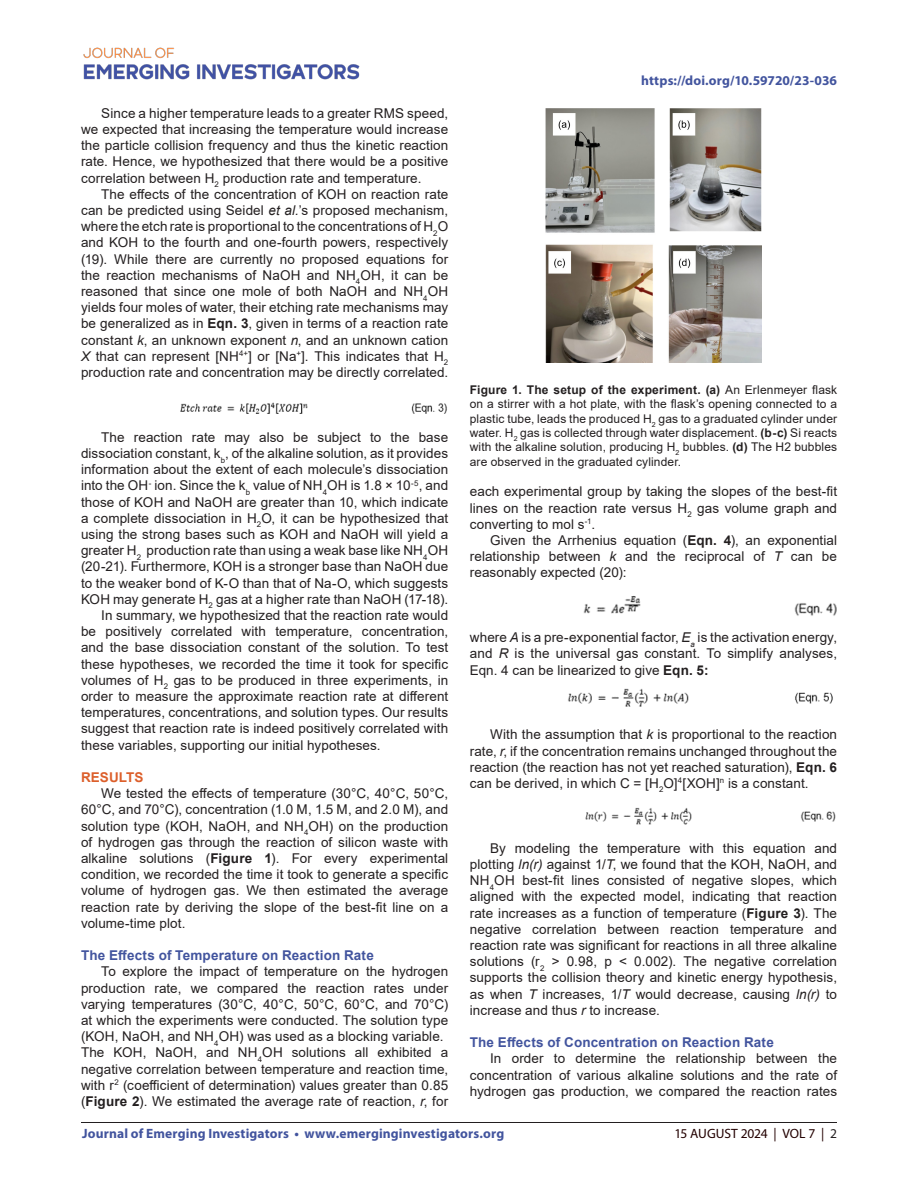
<style>
.page{position:relative;width:918px;height:1188px;background:#fff}
.page>*{position:absolute;margin:0;border:0;box-sizing:border-box;transform-origin:0 0}
.t1{font:13.5px/16.2px "Arial";letter-spacing:.005em;color:#231f20;text-align:justify}
.t2{font:700 13.5px "Myriad Pro";letter-spacing:.01em;color:#42549e}
.t3{font:700 13.5px "Arial";letter-spacing:.015em;color:#42549e}
.t4{font:13.5px "Myriad Pro";letter-spacing:-.005em;color:#230000}
.t5{font:700 13.5px "Arial";letter-spacing:.005em;color:#dc5f2b}
.t6{font:12px/14.4px "Arial";letter-spacing:.01em;color:#231f20;text-align:justify}
.s1{font-style:italic}
.s2{font-weight:700}
.s3{color:#231f20}
</style>
<div class="page">
<hr style="left:81px;top:1122px;width:756px;height:1px;background:#231f20">
<img style="left:83px;top:47px;width:277px;height:33px">
<img style="left:546px;top:108px;width:215px;height:254px">
<img style="left:180px;top:402px;width:267px;height:12px">
<img style="left:583px;top:596px;width:254px;height:20px">
<img style="left:568px;top:688px;width:265px;height:19px">
<img style="left:585px;top:807px;width:251px;height:18px">
<p class="t1" style="left:81px;top:105px;width:369px;text-indent:20px">Since a higher temperature leads to a greater RMS speed, we expected that increasing the temperature would increase the particle collision frequency and thus the kinetic reaction rate. Hence, we hypothesized that there would be a positive correlation between H<sub>2</sub> production rate and temperature.</p>
<p class="t1" style="left:81px;top:186px;width:369px;text-indent:20px">The effects of the concentration of KOH on reaction rate can be predicted using Seidel <span class="s1">et al.</span>’s proposed mechanism, where the etch rate is proportional to the concentrations of H<sub>2</sub>O and KOH to the fourth and one-fourth powers, respectively (19). While there are currently no proposed equations for the reaction mechanisms of NaOH and NH<sub>4</sub>OH, it can be reasoned that since one mole of both NaOH and NH<sub>4</sub>OH yields four moles of water, their etching rate mechanisms may be generalized as in <span class="s2">Eqn. 3</span>, given in terms of a reaction rate constant <span class="s1">k</span>, an unknown exponent <span class="s1">n</span>, and an unknown cation <span class="s1">X</span> that can represent [NH<sup>4+</sup>] or [Na<sup>+</sup>]. This indicates that H<sub>2 </sub>production rate and concentration may be directly correlated.</p>
<p class="t1" style="left:81px;top:429px;width:369px;text-indent:20px">The reaction rate may also be subject to the base dissociation constant, k<sub>b</sub>, of the alkaline solution, as it provides information about the extent of each molecule’s dissociation into the OH<sup>-</sup> ion. Since the k<sub>b</sub> value of NH<sub>4</sub>OH is 1.8 × 10<sup>-5</sup>, and those of KOH and NaOH are greater than 10, which indicate a complete dissociation in H<sub>2</sub>O, it can be hypothesized that using the strong bases such as KOH and NaOH will yield a greater H<sub>2</sub> production rate than using a weak base like NH<sub>4</sub>OH (20-21). Furthermore, KOH is a stronger base than NaOH due to the weaker bond of K-O than that of Na-O, which suggests KOH may generate H<sub>2</sub> gas at a higher rate than NaOH (17-18).</p>
<p class="t1" style="left:81px;top:607px;width:369px;text-indent:20px">In summary, we hypothesized that the reaction rate would be positively correlated with temperature, concentration, and the base dissociation constant of the solution. To test these hypotheses, we recorded the time it took for specific volumes of H<sub>2</sub> gas to be produced in three experiments, in order to measure the approximate reaction rate at different temperatures, concentrations, and solution types. Our results suggest that reaction rate is indeed positively correlated with these variables, supporting our initial hypotheses.</p>
<p class="t5" style="left:81px;top:768px;width:64px">RESULTS</p>
<p class="t1" style="left:81px;top:785px;width:369px;text-indent:20px">We tested the effects of temperature (30°C, 40°C, 50°C, 60°C, and 70°C), concentration (1.0 M, 1.5 M, and 2.0 M), and solution type (KOH, NaOH, and NH<sub>4</sub>OH) on the production of hydrogen gas through the reaction of silicon waste with alkaline solutions (<span class="s2">Figure 1</span>). For every experimental condition, we recorded the time it took to generate a specific volume of hydrogen gas. We then estimated the average reaction rate by deriving the slope of the best-fit line on a volume-time plot.</p>
<p class="t3" style="left:81px;top:946px;width:294px">The Effects of Temperature on Reaction Rate</p>
<p class="t1" style="left:81px;top:964px;width:369px;text-indent:20px">To explore the impact of temperature on the hydrogen production rate, we compared the reaction rates under varying temperatures (30°C, 40°C, 50°C, 60°C, and 70°C) at which the experiments were conducted. The solution type (KOH, NaOH, and NH<sub>4</sub>OH) was used as a blocking variable.</p>
<p class="t1" style="left:81px;top:1045px;width:369px">The KOH, NaOH, and NH<sub>4</sub>OH solutions all exhibited a negative correlation between temperature and reaction time, with r<sup>2</sup> (coefficient of determination) values greater than 0.85 (<span class="s2">Figure 2</span>). We estimated the average rate of reaction, <span class="s1">r</span>, for</p>
<p class="t2" style="left:641px;top:72px;width:197px">https://doi.org/10.59720/23-036</p>
<p class="t6" style="left:470px;top:382px;width:369px"><span class="s2">Figure 1. The setup of the experiment. (a)</span> An Erlenmeyer flask on a stirrer with a hot plate, with the flask’s opening connected to a plastic tube, leads the produced H<sub>2</sub> gas to a graduated cylinder under water. H<sub>2</sub> gas is collected through water displacement. <span class="s2">(b-c)</span> Si reacts with the alkaline solution, producing H<sub>2</sub> bubbles. <span class="s2">(d)</span> The H2 bubbles are observed in the graduated cylinder.</p>
<p class="t1" style="left:470px;top:483px;width:369px">each experimental group by taking the slopes of the best-fit lines on the reaction rate versus H<sub>2</sub> gas volume graph and converting to mol s<sup>-1</sup>.</p>
<p class="t1" style="left:470px;top:532px;width:369px;text-indent:20px">Given the Arrhenius equation (<span class="s2">Eqn. 4</span>), an exponential relationship between <span class="s1">k</span> and the reciprocal of <span class="s1">T</span> can be reasonably expected (20):</p>
<p class="t1" style="left:470px;top:629px;width:369px">where <span class="s1">A</span> is a pre-exponential factor, <span class="s1">E</span><sub>a</sub> is the activation energy, and <span class="s1">R</span> is the universal gas constant. To simplify analyses, Eqn. 4 can be linearized to give <span class="s2">Eqn. 5:</span></p>
<p class="t1" style="left:470px;top:726px;width:369px;text-indent:20px">With the assumption that <span class="s1">k</span> is proportional to the reaction rate, <span class="s1">r</span>, if the concentration remains unchanged throughout the reaction (the reaction has not yet reached saturation), <span class="s2">Eqn. 6 </span>can be derived, in which C = [H<sub>2</sub>O]<sup>4</sup>[XOH]<sup>n</sup> is a constant.</p>
<p class="t1" style="left:470px;top:840px;width:369px;text-indent:20px">By modeling the temperature with this equation and plotting <span class="s1">ln(r)</span> against 1/<span class="s1">T</span>, we found that the KOH, NaOH, and NH<sub>4</sub>OH best-fit lines consisted of negative slopes, which aligned with the expected model, indicating that reaction rate increases as a function of temperature (<span class="s2">Figure 3</span>). The negative correlation between reaction temperature and reaction rate was significant for reactions in all three alkaline solutions (r<sub>2</sub> &gt; 0.98, p &lt; 0.002). The negative correlation supports the collision theory and kinetic energy hypothesis, as when <span class="s1">T</span> increases, 1/<span class="s1">T</span> would decrease, causing <span class="s1">ln(r)</span> to increase and thus <span class="s1">r</span> to increase.</p>
<p class="t3" style="left:470px;top:1033px;width:305px">The Effects of Concentration on Reaction Rate</p>
<p class="t1" style="left:470px;top:1050px;width:369px;text-indent:20px">In order to determine the relationship between the concentration of various alkaline solutions and the rate of hydrogen gas production, we compared the reaction rates</p>
<p class="t2" style="left:82px;top:1125px;width:424px">Journal of Emerging Investigators • www.emerginginvestigators.org</p>
<p class="t4" style="left:674px;top:1125px;width:164px">15 AUGUST 2024 | VOL 7 | <span class="s3">2</span></p>
</div>
